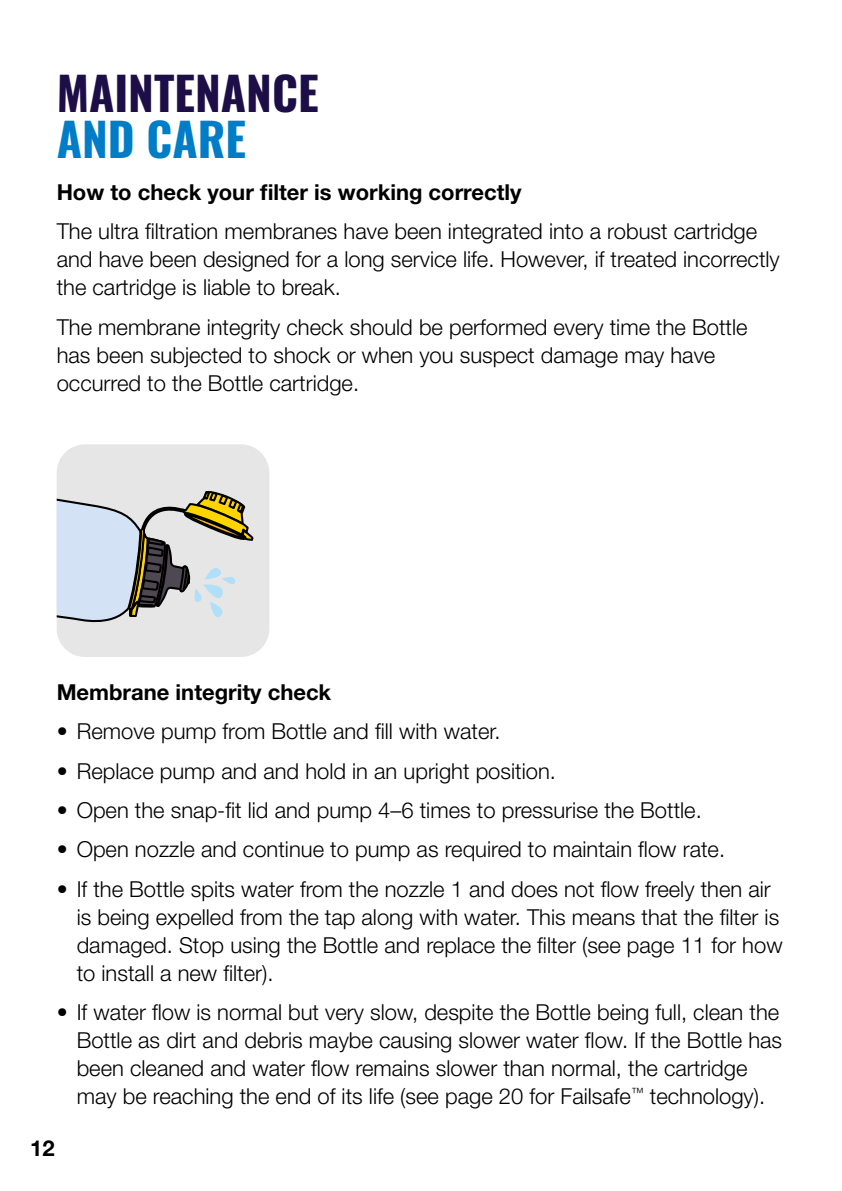
<style>
.page{position:relative;width:842px;height:1191px;background:#fff}
.page>*{position:absolute;margin:0;border:0;box-sizing:border-box;transform-origin:0 0}
.t1{font:700 46px "Oswald";color:#1d0e47}
.t2{font:700 46px "Oswald";color:#017dc7}
.t3{font:300 22px/28px "Helvetica Neue LT Std";color:#000}
.t4{font:700 22px "Helvetica Neue LT Std";color:#000}
</style>
<div class="page">
<div style="left:57px;top:444px;width:212px;height:213px;background:#e6e6e6;border-radius:28px"></div>
<svg style="left:57px;top:491px;width:197px;height:132px"></svg>
<h1 class="t1" style="left:57px;top:69px;width:263px">MAINTENANCE</h1>
<h1 class="t2" style="left:57px;top:115px;width:191px">AND CARE</h1>
<p class="t4" style="left:57px;top:179px;width:466px">How to check your filter is working correctly</p>
<p class="t3" style="left:57px;top:217px;width:725px">The ultra filtration membranes have been integrated into a robust cartridge and have been designed for a long service life. However, if treated incorrectly the cartridge is liable to break.</p>
<p class="t3" style="left:57px;top:312px;width:692px">The membrane integrity check should be performed every time the Bottle has been subjected to shock or when you suspect damage may have occurred to the Bottle cartridge.</p>
<p class="t4" style="left:57px;top:678px;width:276px">Membrane integrity check</p>
<p class="t3" style="left:57px;top:717px;width:445px">• Remove pump from Bottle and fill with water.</p>
<p class="t3" style="left:57px;top:756px;width:501px">• Replace pump and and hold in an upright position.</p>
<p class="t3" style="left:57px;top:795px;width:647px">• Open the snap-fit lid and pump 4–6 times to pressurise the Bottle.</p>
<p class="t3" style="left:57px;top:835px;width:670px">• Open nozzle and continue to pump as required to maintain flow rate.</p>
<p class="t3" style="left:77px;top:874px;width:707px;text-indent:-20px">• If the Bottle spits water from the nozzle 1 and does not flow freely then air is being expelled from the tap along with water. This means that the filter is damaged. Stop using the Bottle and replace the filter (see page 11 for how to install a new filter).</p>
<p class="t3" style="left:77px;top:997px;width:707px;text-indent:-20px">• If water flow is normal but very slow, despite the Bottle being full, clean the Bottle as dirt and debris maybe causing slower water flow. If the Bottle has been cleaned and water flow remains slower than normal, the cartridge may be reaching the end of its life (see page 20 for Failsafe<sup>™</sup> technology).</p>
<p class="t4" style="left:30px;top:1134px;width:26px">12</p>
</div>
